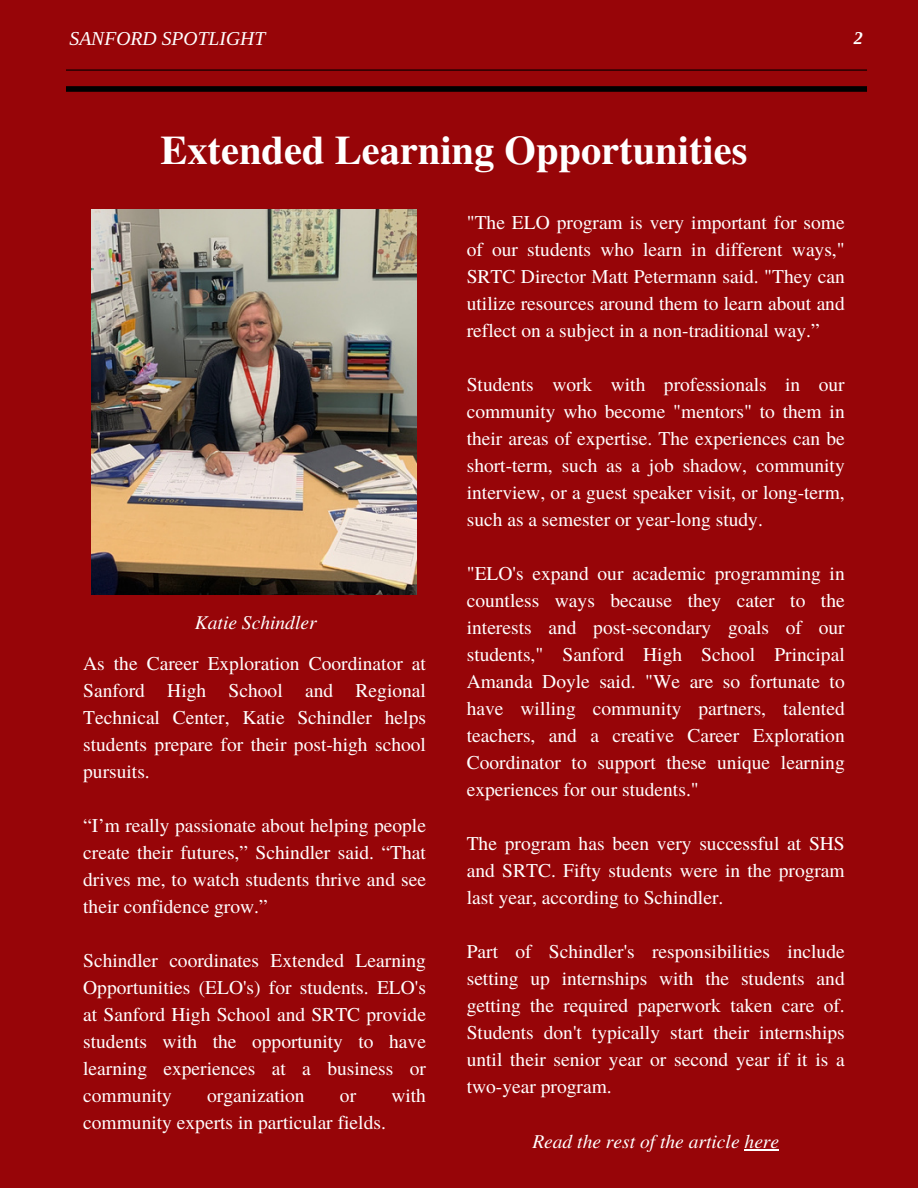
<style>
.page{position:relative;width:918px;height:1188px;background:#970508}
.page>*{position:absolute;margin:0;border:0;box-sizing:border-box;transform-origin:0 0}
.t1{font:700 40.5px "Te X Gyre Termes";color:#fff}
.t2{font:italic 19.65px "Libra Serif Modern";color:#fff}
.t3{font:19.5px/27px "Te X Gyre Termes";color:#fff;text-align:justify}
.t4{font:italic 19.5px "Te X Gyre Termes";color:#fff}
.t5{font:italic 700 18.15px "Libra Serif Modern";color:#fff}
</style>
<div class="page">
<div style="left:66px;top:86px;width:801px;height:6px;background:#000"></div>
<hr style="left:66px;top:70px;width:801px;height:1px;background:#000">
<img style="left:92px;top:210px;width:325px;height:384px">
<hr style="left:745px;top:1149px;width:34px;height:2px;background:#fff">
<p class="t2" style="left:70px;top:27px;width:197px">SANFORD SPOTLIGHT</p>
<p class="t5" style="left:854px;top:27px;width:11px">2</p>
<p class="t1" style="left:160px;top:119px;width:589px">Extended Learning Opportunities</p>
<p class="t4" style="left:195px;top:608px;width:123px">Katie Schindler</p>
<p class="t3" style="left:83px;top:649px;width:344px">As the Career Exploration Coordinator at Sanford High School and Regional Technical Center, Katie Schindler helps students prepare for their post-high school pursuits.</p>
<p class="t3" style="left:83px;top:811px;width:344px">“I’m really passionate about helping people create their futures,” Schindler said. “That drives me, to watch students thrive and see their confidence grow.”</p>
<p class="t3" style="left:83px;top:946px;width:344px">Schindler coordinates Extended Learning Opportunities (ELO's) for students. ELO's at Sanford High School and SRTC provide students with the opportunity to have learning experiences at a business or community</p>
<p class="t3" style="left:207px;top:1081px;width:99px">organization</p>
<p class="t3" style="left:340px;top:1081px;width:18px">or</p>
<p class="t3" style="left:391px;top:1081px;width:36px">with</p>
<p class="t3" style="left:83px;top:1108px;width:304px">community experts in particular fields.</p>
<p class="t3" style="left:467px;top:208px;width:380px">"The ELO program is very important for some of our students who learn in different ways," SRTC Director Matt Petermann said. "They can utilize resources around them to learn about and reflect on a subject in a non-traditional way.”</p>
<p class="t3" style="left:467px;top:370px;width:380px">Students work with professionals in our community who become "mentors" to them in their areas of expertise. The experiences can be short-term, such as a job shadow, community interview, or a guest speaker visit, or long-term, such as a semester or year-long study.</p>
<p class="t3" style="left:467px;top:559px;width:380px">"ELO's expand our academic programming in countless ways because they cater to the interests and post-secondary goals of our students," Sanford High School Principal Amanda Doyle said. "We are so fortunate to have willing community partners, talented teachers, and a creative Career Exploration Coordinator to support these unique learning experiences for our students."</p>
<p class="t3" style="left:467px;top:829px;width:380px">The program has been very successful at SHS and SRTC. Fifty students were in the program last year, according to Schindler.</p>
<p class="t3" style="left:467px;top:937px;width:380px">Part of Schindler's responsibilities include setting up internships with the students and getting the required paperwork taken care of.<br>Students don't typically start their internships until their senior year or second year if it is a two-year program.</p>
<p class="t4" style="left:532px;top:1127px;width:248px">Read the rest of the article here</p>
</div>
